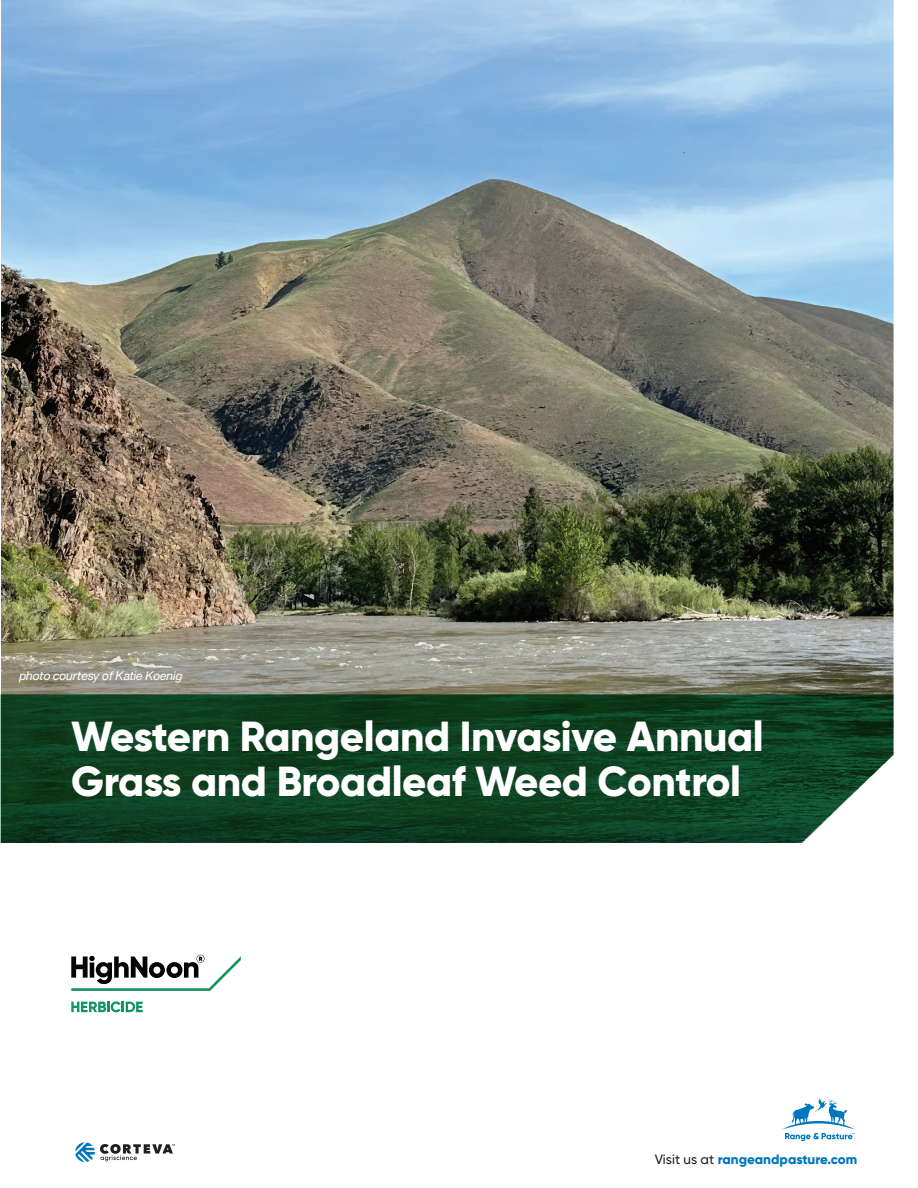
<style>
.page{position:relative;width:918px;height:1188px;background:#fff}
.page>*{position:absolute;margin:0;border:0;box-sizing:border-box;transform-origin:0 0}
.t1{font:800 42px/45px "Gilroy";letter-spacing:-.01em;color:#fff}
.t2{font:800 13.5px "Gilroy";color:#0076be}
.t3{font:italic 12px "Helvetica Now Text";letter-spacing:-.04em;color:#fff}
.s1{font-weight:500;color:#231f20}
</style>
<div class="page">
<img style="left:1px;top:0;width:892px;height:694px">
<svg style="left:1px;top:694px;width:892px;height:149px;background:#17472a"></svg>
<svg style="left:75px;top:1142px;width:100px;height:20px"></svg>
<svg style="left:781px;top:1098px;width:75px;height:43px"></svg>
<svg style="left:71px;top:1001px;width:72px;height:11px"></svg>
<svg style="left:71px;top:955px;width:170px;height:36px"></svg>
<p class="t3" style="left:19px;top:667px;width:165px">photo courtesy of Katie Koenig</p>
<p class="t1" style="left:71px;top:714px;width:694px">Western Rangeland Invasive Annual<br>Grass and Broadleaf Weed Control</p>
<p class="t2" style="left:655px;top:1151px;width:204px"><span class="s1">Visit us at</span> rangeandpasture.com</p>
</div>
